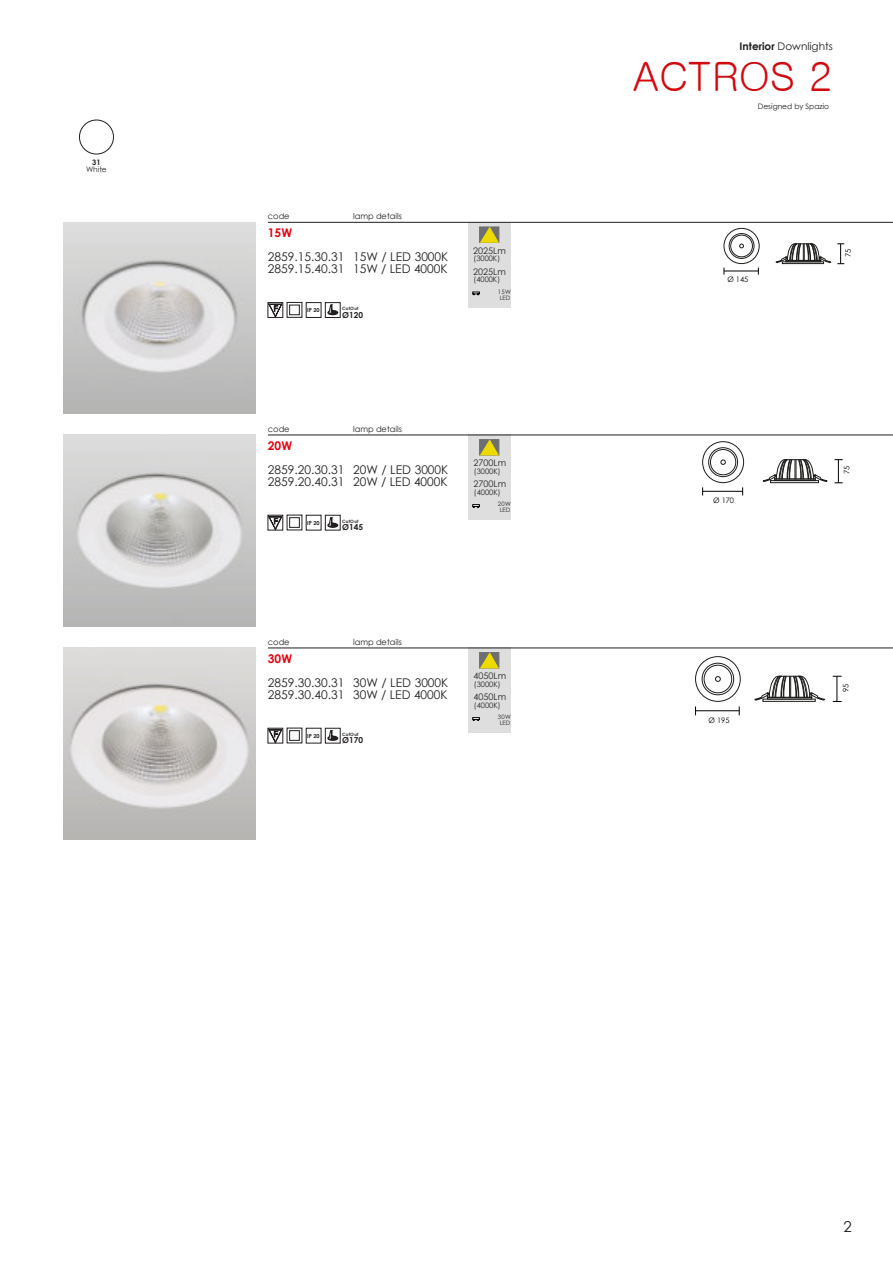
<style>
.page{position:relative;width:893px;height:1263px;background:#fff}
.page>*{position:absolute;margin:0;border:0;box-sizing:border-box;transform-origin:0 0}
.t1{font:40.5px "Gulim";color:#d10a10}
.t2{font:15px "Century Gothic";color:#1d1d1b}
.t3{font:12px/12px "Century Gothic";color:#231f20}
.t4{font:700 12px "Century Gothic";color:#e30613}
.t5{font:10.5px "Century Gothic";color:#1d1d1b}
.t6{font:9px "Century Gothic";color:#231f20}
.t7{font:8.25px "Century Gothic";color:#231f20}
.t8{font:700 8.25px "Century Gothic";color:#231f20}
.t9{font:7.5px "Century Gothic";color:#231f20}
.t10{font:7.5px "Century Gothic";color:#000}
.t11{font:7.5px "Century Gothic";color:#1d1d1b}
.t12{font:700 7.5px "Century Gothic";color:#231f20}
.t13{font:6px/6px "Century Gothic";letter-spacing:.03em;color:#231f20;text-align:center}
.t14{font:700 5.55px "Century Gothic";color:#231f20}
.t15{font:700 4.5px "Century Gothic";letter-spacing:.055em;color:#231f20}
.s1{font-weight:700}
</style>
<div class="page">
<div style="left:468px;top:222px;width:42px;height:85px;background:#dedede"></div>
<div style="left:468px;top:435px;width:42px;height:85px;background:#dedede"></div>
<div style="left:468px;top:648px;width:42px;height:85px;background:#dedede"></div>
<hr style="left:268px;top:222px;width:625px;height:1px;background:#231f20">
<hr style="left:268px;top:435px;width:625px;height:1px;background:#231f20">
<hr style="left:268px;top:648px;width:625px;height:1px;background:#231f20">
<svg style="left:472px;top:292px;width:8px;height:3px"></svg>
<svg style="left:472px;top:504px;width:8px;height:4px"></svg>
<svg style="left:472px;top:717px;width:8px;height:4px"></svg>
<div style="left:479px;top:227px;width:20px;height:16px;background:#6d6e70"></div>
<div style="left:479px;top:439px;width:20px;height:16px;background:#6d6e70"></div>
<div style="left:479px;top:652px;width:20px;height:16px;background:#6d6e70"></div>
<svg style="left:480px;top:227px;width:19px;height:16px"></svg>
<svg style="left:480px;top:439px;width:19px;height:16px"></svg>
<svg style="left:480px;top:652px;width:19px;height:16px"></svg>
<img style="left:64px;top:222px;width:191px;height:192px">
<img style="left:64px;top:435px;width:191px;height:191px">
<img style="left:64px;top:648px;width:191px;height:191px">
<div style="left:79px;top:120px;width:35px;height:34px;background:#fff;border:1px solid #231f20;border-radius:50%"></div>
<div style="left:306px;top:302px;width:15px;height:16px;background:#fff;border:1px solid #231f20"></div>
<hr style="left:724px;top:271px;width:34px;height:1px;background:#000">
<hr style="left:703px;top:491px;width:40px;height:1px;background:#000">
<hr style="left:695px;top:710px;width:44px;height:1px;background:#000">
<svg style="left:834px;top:459px;width:9px;height:24px"></svg>
<svg style="left:833px;top:676px;width:9px;height:26px"></svg>
<svg style="left:268px;top:302px;width:15px;height:16px"></svg>
<svg style="left:268px;top:515px;width:15px;height:15px"></svg>
<svg style="left:268px;top:728px;width:15px;height:15px"></svg>
<svg style="left:268px;top:303px;width:14px;height:14px"></svg>
<svg style="left:268px;top:516px;width:14px;height:14px"></svg>
<svg style="left:268px;top:729px;width:14px;height:14px"></svg>
<div style="left:327px;top:310px;width:11px;height:5px;background:#231f20;border-radius:50%"></div>
<div style="left:327px;top:523px;width:11px;height:5px;background:#231f20;border-radius:50%"></div>
<div style="left:327px;top:736px;width:11px;height:5px;background:#231f20;border-radius:50%"></div>
<svg style="left:328px;top:304px;width:5px;height:9px"></svg>
<svg style="left:328px;top:517px;width:6px;height:10px"></svg>
<svg style="left:328px;top:730px;width:6px;height:10px"></svg>
<div style="left:325px;top:302px;width:15px;height:16px;border:1px solid #231f20"></div>
<div style="left:325px;top:515px;width:15px;height:15px;border:1px solid #231f20"></div>
<div style="left:325px;top:728px;width:15px;height:15px;border:1px solid #231f20"></div>
<svg style="left:287px;top:302px;width:15px;height:16px"></svg>
<svg style="left:287px;top:515px;width:15px;height:15px"></svg>
<svg style="left:287px;top:728px;width:15px;height:15px"></svg>
<div style="left:289px;top:305px;width:11px;height:10px;background:#fff;border:1px solid #231f20"></div>
<div style="left:289px;top:517px;width:11px;height:11px;background:#fff;border:1px solid #231f20"></div>
<div style="left:289px;top:730px;width:11px;height:11px;background:#fff;border:1px solid #231f20"></div>
<div style="left:724px;top:228px;width:35px;height:36px;border:1px solid #1d1d1b;border-radius:50%"></div>
<div style="left:702px;top:441px;width:42px;height:42px;border:1px solid #1d1d1b;border-radius:50%"></div>
<div style="left:695px;top:656px;width:46px;height:46px;border:1px solid #1d1d1b;border-radius:50%"></div>
<div style="left:729px;top:233px;width:25px;height:26px;border:1px solid #1d1d1b;border-radius:50%"></div>
<div style="left:708px;top:447px;width:30px;height:30px;border:1px solid #1d1d1b;border-radius:50%"></div>
<div style="left:702px;top:663px;width:32px;height:32px;border:1px solid #1d1d1b;border-radius:50%"></div>
<div style="left:730px;top:235px;width:23px;height:22px;border:1px solid #1d1d1b;border-radius:50%"></div>
<div style="left:710px;top:449px;width:26px;height:26px;border:1px solid #1d1d1b;border-radius:50%"></div>
<div style="left:704px;top:665px;width:28px;height:28px;border:1px solid #1d1d1b;border-radius:50%"></div>
<svg style="left:739px;top:244px;width:5px;height:4px"></svg>
<svg style="left:721px;top:460px;width:5px;height:5px"></svg>
<svg style="left:715px;top:676px;width:6px;height:6px"></svg>
<div style="left:770px;top:480px;width:49px;height:3px;border:1px solid #1d1d1b"></div>
<div style="left:763px;top:699px;width:52px;height:3px;border:1px solid #1d1d1b"></div>
<svg style="left:775px;top:243px;width:69px;height:21px"></svg>
<svg style="left:762px;top:459px;width:66px;height:23px"></svg>
<svg style="left:754px;top:675px;width:71px;height:25px"></svg>
<p class="t12" style="left:92px;top:159px;width:10px">31</p>
<p class="t9" style="left:86px;top:167px;width:22px">White</p>
<p class="t7" style="left:268px;top:213px;width:23px">code</p>
<p class="t7" style="left:353px;top:213px;width:50px">lamp details</p>
<p class="t4" style="left:268px;top:228px;width:26px">15W</p>
<p class="t3" style="left:268px;top:252px;width:182px">2859.15.30.31 15W / LED 3000K<br>2859.15.40.31 15W / LED 4000K</p>
<p class="t14" style="left:307px;top:308px;width:14px">IP 20</p>
<p class="t15" style="left:342px;top:307px;width:18px">CutOut</p>
<p class="t8" style="left:342px;top:311px;width:22px">Ø120</p>
<p class="t6" style="left:473px;top:247px;width:34px">2025Lm</p>
<p class="t9" style="left:474px;top:256px;width:28px">(3000K)</p>
<p class="t6" style="left:473px;top:268px;width:34px">2025Lm</p>
<p class="t9" style="left:474px;top:277px;width:28px">(4000K)</p>
<p class="t13" style="left:498px;top:289px;width:15px">15W<br>LED</p>
<p class="t7" style="left:268px;top:426px;width:23px">code</p>
<p class="t7" style="left:353px;top:426px;width:50px">lamp details</p>
<p class="t4" style="left:268px;top:441px;width:26px">20W</p>
<p class="t3" style="left:268px;top:465px;width:182px">2859.20.30.31 20W / LED 3000K<br>2859.20.40.31 20W / LED 4000K</p>
<p class="t14" style="left:307px;top:520px;width:14px">IP 20</p>
<p class="t15" style="left:342px;top:519px;width:18px">CutOut</p>
<p class="t8" style="left:342px;top:524px;width:22px">Ø145</p>
<p class="t6" style="left:474px;top:460px;width:34px">2700Lm</p>
<p class="t9" style="left:474px;top:468px;width:28px">(3000K)</p>
<p class="t6" style="left:474px;top:480px;width:34px">2700Lm</p>
<p class="t9" style="left:474px;top:489px;width:28px">(4000K)</p>
<p class="t13" style="left:498px;top:502px;width:15px">20W<br>LED</p>
<p class="t7" style="left:268px;top:639px;width:23px">code</p>
<p class="t7" style="left:353px;top:639px;width:50px">lamp details</p>
<p class="t4" style="left:268px;top:654px;width:26px">30W</p>
<p class="t3" style="left:268px;top:678px;width:182px">2859.30.30.31 30W / LED 3000K<br>2859.30.40.31 30W / LED 4000K</p>
<p class="t14" style="left:307px;top:733px;width:14px">IP 20</p>
<p class="t15" style="left:342px;top:732px;width:18px">CutOut</p>
<p class="t8" style="left:342px;top:737px;width:22px">Ø170</p>
<p class="t6" style="left:474px;top:673px;width:34px">4050Lm</p>
<p class="t9" style="left:474px;top:681px;width:28px">(3000K)</p>
<p class="t6" style="left:474px;top:693px;width:34px">4050Lm</p>
<p class="t9" style="left:474px;top:702px;width:28px">(4000K)</p>
<p class="t13" style="left:498px;top:714px;width:15px">30W<br>LED</p>
<p class="t5" style="left:740px;top:43px;width:95px"><span class="s1">Interior</span> Downlights</p>
<h1 class="t1" style="left:633px;top:57px;width:201px">ACTROS 2</h1>
<p class="t11" style="left:758px;top:103px;width:73px">Designed by Spazio</p>
<p class="t10" style="left:727px;top:276px;width:23px">Ø 145</p>
<p class="t10" style="left:845px;top:257px;width:10px;rotate:-90deg">75</p>
<p class="t10" style="left:713px;top:497px;width:23px">Ø 170</p>
<p class="t10" style="left:708px;top:717px;width:23px">Ø 195</p>
<p class="t10" style="left:844px;top:474px;width:10px;rotate:-90deg">75</p>
<p class="t10" style="left:843px;top:692px;width:10px;rotate:-90deg">95</p>
<p class="t2" style="left:843px;top:1220px;width:10px">2</p>
</div>
